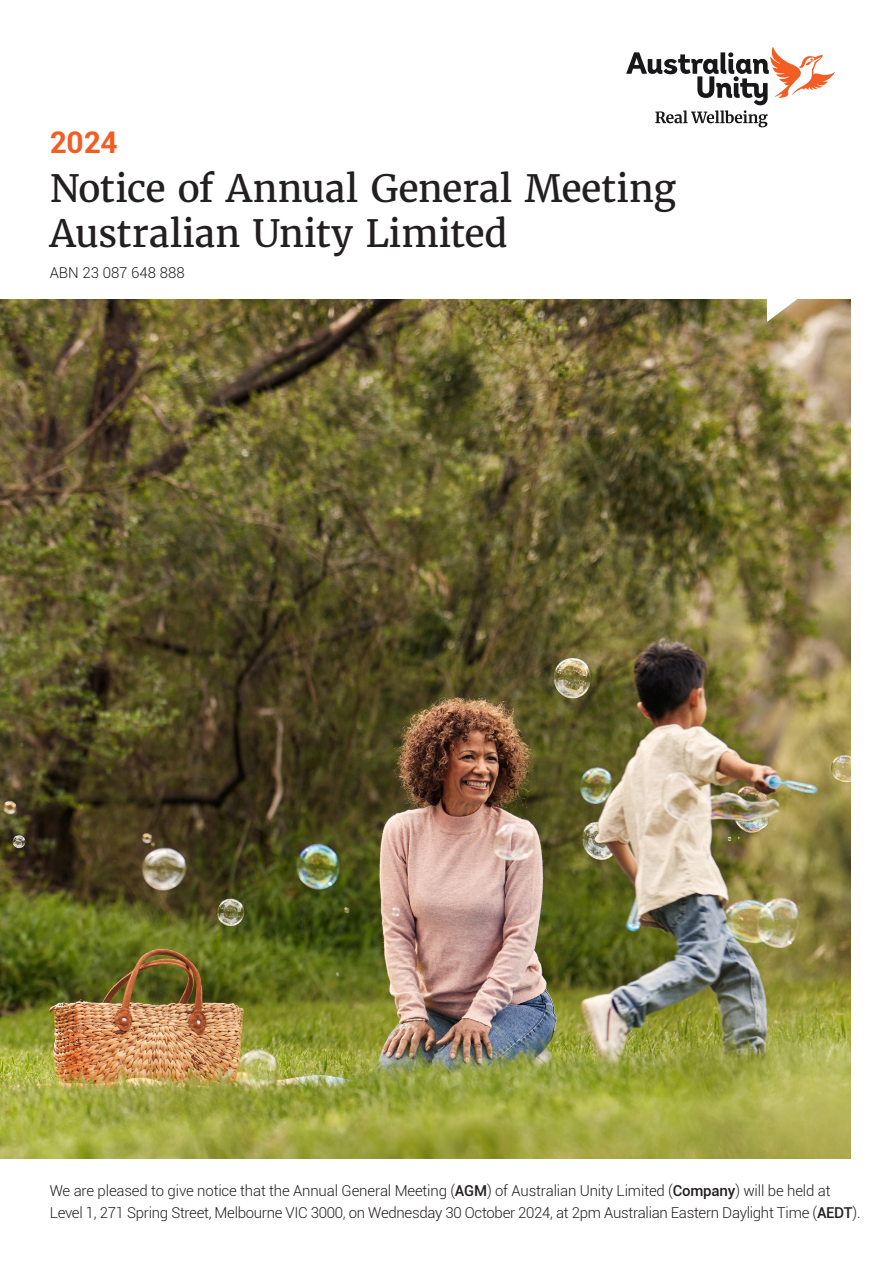
<style>
.page{position:relative;width:893px;height:1263px;background:#fff}
.page>*{position:absolute;margin:0;border:0;box-sizing:border-box;transform-origin:0 0}
._1__Page_Header{font:37.5px/45px "Merriweather";letter-spacing:-.015em;color:#231f20}
._1__Page_Header-2{font:700 29.85px "Roboto";color:#f25d24}
.t1{font:300 15px/22.5px "Roboto";letter-spacing:-.02em;color:#231f20}
.t2{font:300 15px "Roboto";color:#231f20}
.s1{font-weight:500}
</style>
<div class="page">
<img style="left:0;top:299px;width:850px;height:860px">
<svg style="left:767px;top:299px;width:32px;height:23px"></svg>
<svg style="left:626px;top:47px;width:209px;height:80px"></svg>
<p class="_1__Page_Header-2" style="left:50px;top:121px;width:69px">2024</p>
<p class="_1__Page_Header" style="left:50px;top:166px;width:628px">Notice of Annual General Meeting<br>Australian Unity Limited</p>
<p class="t2" style="left:50px;top:263px;width:137px">ABN 23 087 648 888</p>
<p class="t1" style="left:50px;top:1178px;width:812px">We are pleased to give notice that the Annual General Meeting (<span class="s1">AGM</span>) of Australian Unity Limited (<span class="s1">Company</span>) will be held at<br>Level 1, 271 Spring Street, Melbourne VIC 3000, on Wednesday 30 October 2024, at 2pm Australian Eastern Daylight Time (<span class="s1">AEDT</span>).</p>
</div>
